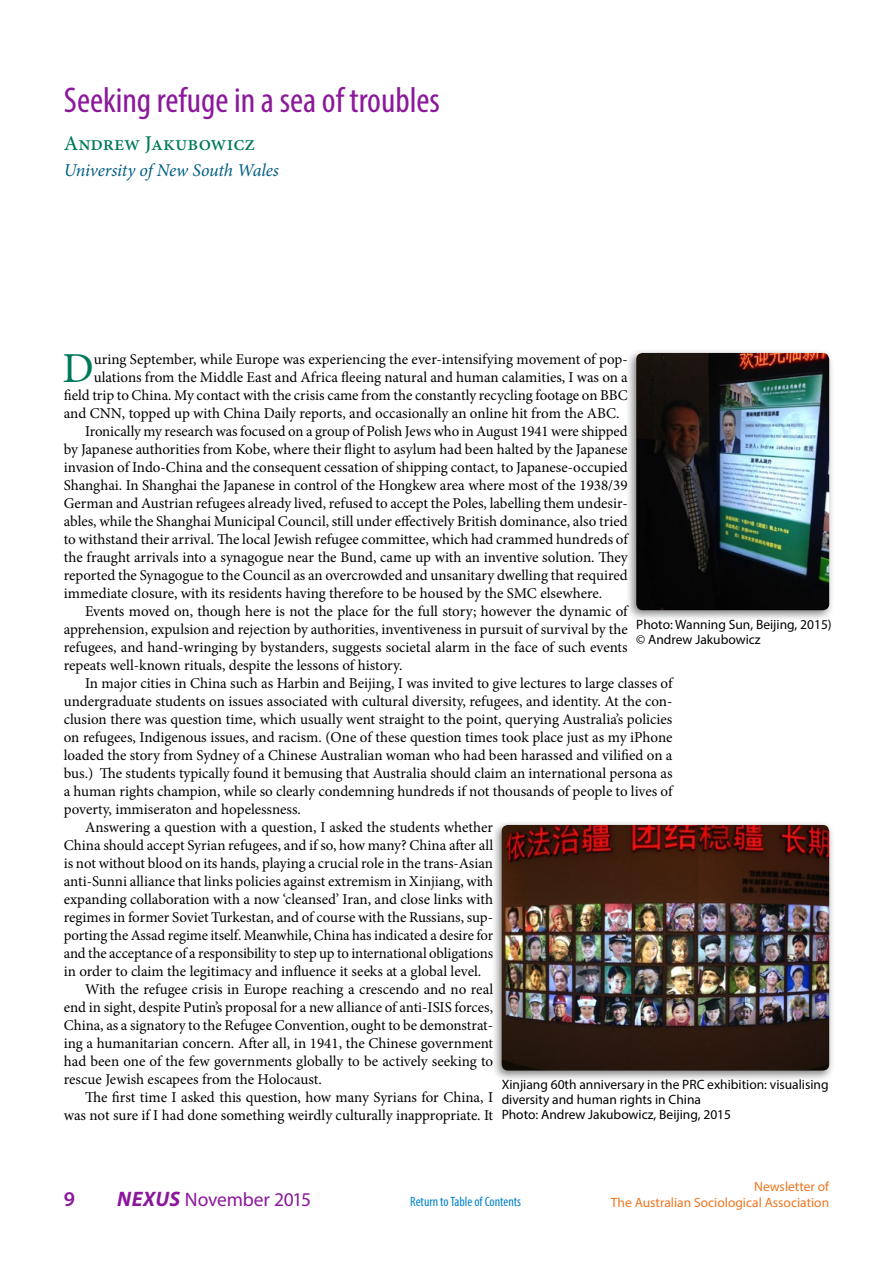
<style>
.page{position:relative;width:893px;height:1263px;background:#fff}
.page>*{position:absolute;margin:0;border:0;box-sizing:border-box;transform-origin:0 0}
.Body_text_first{font:42.75px "Minion Pro";color:#00785b}
.Story_header1{font:condensed 36px "Myriad Pro";color:#8b189b}
.Name{font:500 21px "Minion Pro";color:#00785b}
.t1{font:600 21px "Myriad Pro";color:#8b189b}
.t2{font:19.5px "Myriad Pro";letter-spacing:-.015em;color:#8b189b}
.Institution{font:italic 18px "Minion Pro";letter-spacing:-.01em;color:#005e85}
.Body_text{font:15px/18px "Minion Pro";letter-spacing:-.005em;color:#000;text-align:justify}
.Body_text_first-2{font:15px "Minion Pro";color:#000}
.Photo_caption{font:13.5px/15px "Myriad Pro";color:#000}
.t3{font:13.5px "Myriad Pro";color:#ef7622}
.t4{font:condensed 13.5px "Myriad Pro";color:#0082cb}
.s1{font-weight:700;font-style:italic;font-size:21px}
</style>
<div class="page">
<div style="left:625px;top:348px;width:210px;height:274px;background:#000;opacity:.5"></div>
<img style="left:636px;top:353px;width:193px;height:257px">
<div style="left:490px;top:820px;width:345px;height:262px;background:#000;opacity:.5"></div>
<img style="left:502px;top:825px;width:327px;height:245px">
<p class="Story_header1" style="left:64px;top:78px;width:378px">Seeking refuge in a sea of troubles</p>
<p class="Name" style="left:64px;top:129px;width:193px">Andrew Jakubowicz</p>
<p class="Institution" style="left:64px;top:158px;width:217px">University of New South Wales</p>
<p class="Body_text_first" style="left:62px;top:340px;width:33px">D</p>
<p class="Body_text_first-2" style="left:94px;top:349px;width:535px">uring September, while Europe was experiencing the ever-intensifying movement of pop-</p>
<p class="Body_text_first-2" style="left:94px;top:367px;width:535px">ulations from the Middle East and Africa fleeing natural and human calamities, I was on a</p>
<p class="Body_text_first-2" style="left:64px;top:385px;width:566px">field trip to China. My contact with the crisis came from the constantly recycling footage on BBC</p>
<p class="Body_text_first-2" style="left:64px;top:403px;width:557px">and CNN, topped up with China Daily reports, and occasionally an online hit from the ABC.</p>
<p class="Body_text" style="left:64px;top:422px;width:565px;text-indent:21px">Ironically my research was focused on a group of Polish Jews who in August 1941 were shipped by Japanese authorities from Kobe, where their flight to asylum had been halted by the Japanese invasion of Indo-China and the consequent cessation of shipping contact, to Japanese-occupied Shanghai. In Shanghai the Japanese in control of the Hongkew area where most of the 1938/39<br>German and Austrian refugees already lived, refused to accept the Poles, labelling them undesir&shy;ables, while the Shanghai Municipal Council, still under effectively British dominance, also tried to withstand their arrival. The local Jewish refugee committee, which had crammed hundreds of the fraught arrivals into a synagogue near the Bund, came up with an inventive solution. They reported the Synagogue to the Council as an overcrowded and unsanitary dwelling that required immediate closure, with its residents having therefore to be housed by the SMC elsewhere.</p>
<p class="Body_text" style="left:64px;top:602px;width:565px;text-indent:21px">Events moved on, though here is not the place for the full story; however the dynamic of apprehension, expulsion and rejection by authorities, inventiveness in pursuit of survival by the refugees, and hand-wringing by bystanders, suggests societal alarm in the face of such events repeats well-known rituals, despite the lessons of history.</p>
<p class="Body_text" style="left:64px;top:674px;width:610px;text-indent:21px">In major cities in China such as Harbin and Beijing, I was invited to give lectures to large classes of undergraduate students on issues associated with cultural diversity, refugees, and identity. At the con&shy;clusion there was question time, which usually went straight to the point, querying Australia’s policies on refugees, Indigenous issues, and racism. (One of these question times took place just as my iPhone loaded the story from Sydney of a Chinese Australian woman who had been harassed and vilified on a bus.) The students typically found it bemusing that Australia should claim an international persona as a human rights champion, while so clearly condemning hundreds if not thousands of people to lives of poverty, immiseraton and hopelessness.</p>
<p class="Body_text" style="left:64px;top:818px;width:431px;text-indent:21px">Answering a question with a question, I asked the students whether China should accept Syrian refugees, and if so, how many? China after all is not without blood on its hands, playing a crucial role in the trans-Asian anti-Sunni alliance that links policies against extremism in Xinjiang, with expanding collaboration with a now ‘cleansed’ Iran, and close links with regimes in former Soviet Turkestan, and of course with the Russians, sup&shy;porting the Assad regime itself. Meanwhile, China has indicated a desire for and the acceptance of a responsibility to step up to international obligations in order to claim the legitimacy and influence it seeks at a global level.</p>
<p class="Body_text" style="left:64px;top:980px;width:431px;text-indent:21px">With the refugee crisis in Europe reaching a crescendo and no real end in sight, despite Putin’s proposal for a new alliance of anti-ISIS forces, China, as a signatory to the Refugee Convention, ought to be demonstrat&shy;ing a humanitarian concern. After all, in 1941, the Chinese government had been one of the few governments globally to be actively seeking to rescue Jewish escapees from the Holocaust.</p>
<p class="Body_text" style="left:64px;top:1088px;width:431px;text-align:right">The first time I asked this question, how many Syrians for China, I was not sure if I had done something weirdly culturally inappropriate. It</p>
<p class="Photo_caption" style="left:636px;top:617px;width:197px">Photo: Wanning Sun, Beijing, 2015) © Andrew Jakubowicz</p>
<p class="Photo_caption" style="left:502px;top:1077px;width:328px">Xinjiang 60th anniversary in the PRC exhibition: visualising diversity and human rights in China</p>
<p class="Photo_caption" style="left:502px;top:1107px;width:231px">Photo: Andrew Jakubowicz, Beijing, 2015</p>
<h3 class="t1" style="left:64px;top:1185px;width:13px">9</h3>
<h3 class="t2" style="left:117px;top:1187px;width:195px"><span class="s1">NEXUS</span> November 2015</h3>
<p class="t3" style="left:754px;top:1178px;width:77px">Newsletter of</p>
<p class="t4" style="left:410px;top:1193px;width:112px">Return to Table of Contents</p>
<p class="t3" style="left:611px;top:1194px;width:220px">The Australian Sociological Association</p>
</div>
